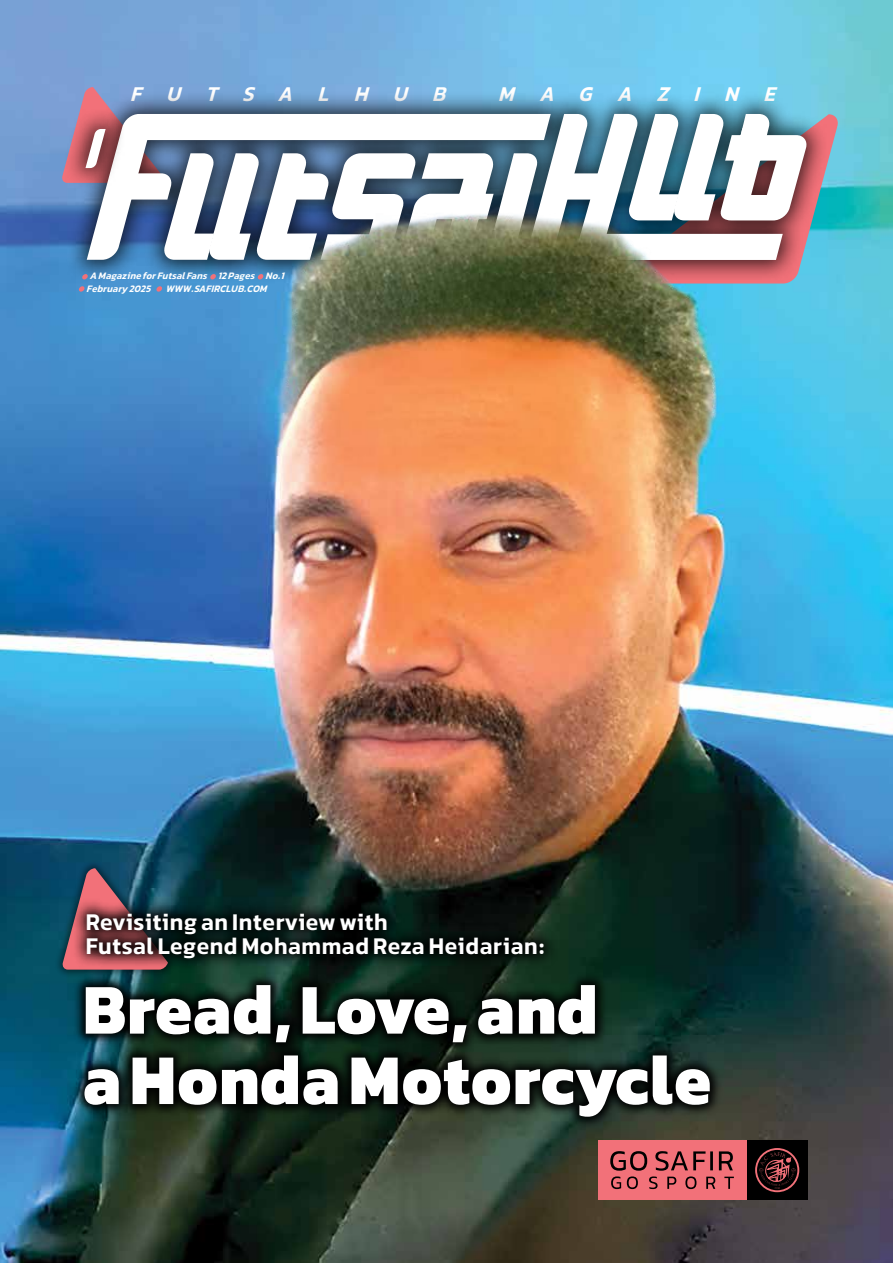
<style>
.page{position:relative;width:893px;height:1263px;background:#fff}
.page>*{position:absolute;margin:0;border:0;box-sizing:border-box;transform-origin:0 0}
.t1{font:900 75.9px/70.3px "Yekan Bakh";letter-spacing:-.005em;color:#fff}
.t2{font:700 25.5px/24px "Yekan Bakh";color:#fff}
.t3{font:italic 700 22.5px "Yekan Bakh";color:#fff}
.t4{font:italic 700 10.5px/12.1px "Yekan Bakh";color:#fff}
</style>
<div class="page">
<img style="left:0;top:0;width:893px;height:1263px">
<div style="left:746px;top:1140px;width:62px;height:60px;background:#000"></div>
<div style="left:598px;top:1140px;width:148px;height:60px;background:#f27179"></div>
<svg style="left:610px;top:1151px;width:124px;height:38px"></svg>
<div style="left:54px;top:860px;width:122px;height:118px;background:#000;opacity:.5"></div>
<svg style="left:61px;top:868px;width:132px;height:102px;background:#395166"></svg>
<svg style="left:71px;top:898px;width:487px;height:75px;background:#1a1e1b"></svg>
<svg style="left:72px;top:972px;width:650px;height:157px;background:#0c1e19"></svg>
<img style="left:213px;top:292px;width:539px;height:267px">
<img style="left:61px;top:87px;width:779px;height:205px">
<svg style="left:755px;top:1148px;width:44px;height:44px"></svg>
<h3 class="t3" style="left:130px;top:80px;width:326px">FUTSALHUB</h3>
<h3 class="t3" style="left:498px;top:80px;width:287px">MAGAZINE</h3>
<p class="t4" style="left:86px;top:270px;width:204px;text-indent:3px">AMagazineforFutsalFans 12Pages No.1<br>February2025 WWW.SAFIRCLUB.COM</p>
<h2 class="t2" style="left:85px;top:909px;width:461px">Revisiting an Interview with<br>Futsal Legend Mohammad Reza Heidarian:</h2>
<h1 class="t1" style="left:82px;top:972px;width:631px">Bread, Love, and<br>a Honda Motorcycle</h1>
</div>
